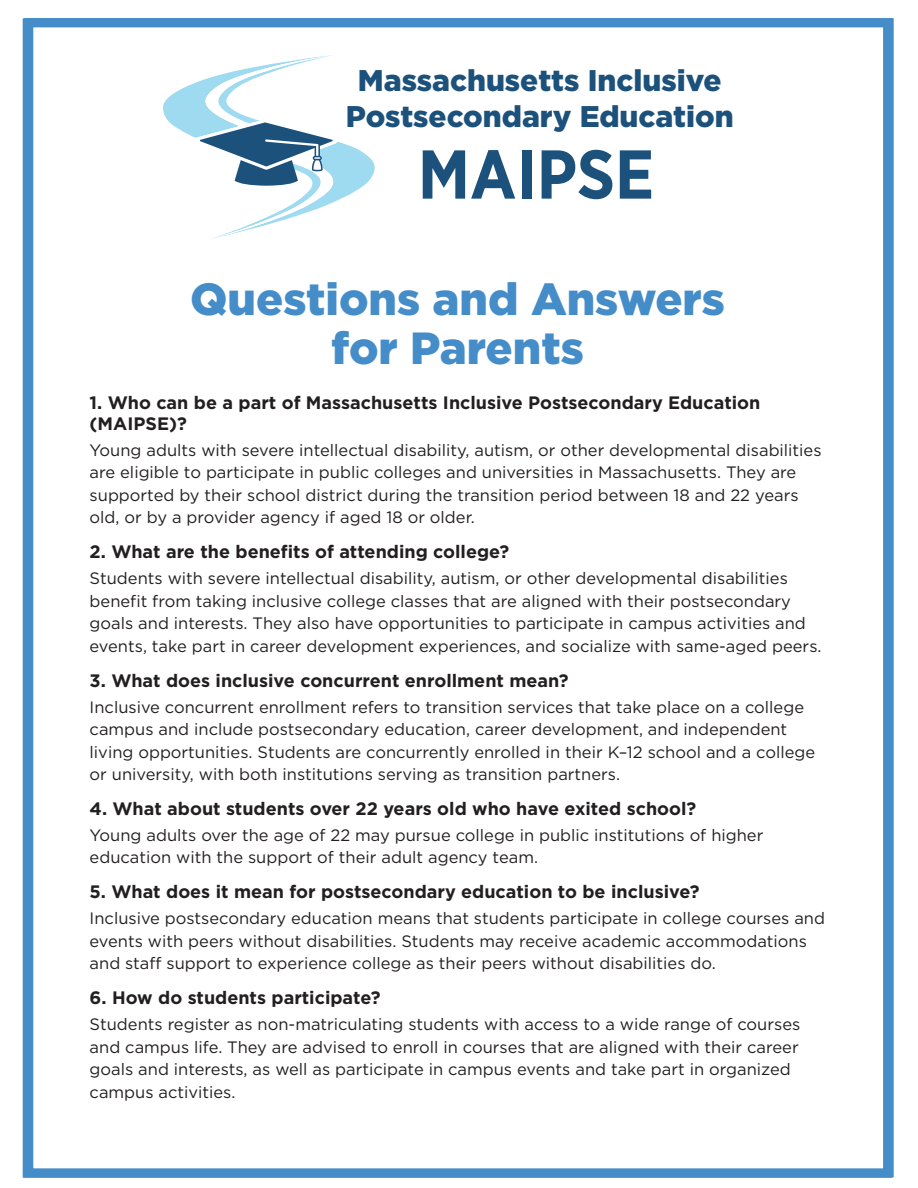
<style>
.page{position:relative;width:918px;height:1188px;background:#fff}
.page>*{position:absolute;margin:0;border:0;box-sizing:border-box;transform-origin:0 0}
.t1{font:700 69px "Gotham Narrow";color:#1c517c}
.t2{font:900 45px/49.5px "Gotham";color:#458dc9;text-align:center}
.t3{font:900 29.85px/35.8px "Gotham";color:#1c517c;text-align:center}
.t4{font:700 18px/21.6px "Gotham";color:#231f20}
.t5{font:16.5px/22.5px "Gotham";color:#231f20}
</style>
<div class="page">
<div style="left:23px;top:18px;width:869px;height:1160px;border:9px solid #458dc9"></div>
<svg style="left:163px;top:55px;width:212px;height:184px"></svg>
<h3 class="t3" style="left:346px;top:62px;width:389px">Massachusetts Inclusive<br>Postsecondary Education</h3>
<h1 class="t1" style="left:418px;top:130px;width:238px">MAIPSE</h1>
<h2 class="t2" style="left:190px;top:273px;width:536px">Questions and Answers for Parents</h2>
<p class="t4" style="left:90px;top:391px;width:672px">1. Who can be a part of Massachusetts Inclusive Postsecondary Education (MAIPSE)?</p>
<p class="t5" style="left:90px;top:438px;width:733px">Young adults with severe intellectual disability, autism, or other developmental disabilities are eligible to participate in public colleges and universities in Massachusetts. They are supported by their school district during the transition period between 18 and 22 years old, or by a provider agency if aged 18 or older.</p>
<p class="t4" style="left:90px;top:541px;width:421px">2. What are the benefits of attending college?</p>
<p class="t5" style="left:90px;top:567px;width:733px">Students with severe intellectual disability, autism, or other developmental disabilities benefit from taking inclusive college classes that are aligned with their postsecondary goals and interests. They also have opportunities to participate in campus activities and events, take part in career development experiences, and socialize with same-aged peers.</p>
<p class="t4" style="left:90px;top:670px;width:481px">3. What does inclusive concurrent enrollment mean?</p>
<p class="t5" style="left:90px;top:695px;width:727px">Inclusive concurrent enrollment refers to transition services that take place on a college campus and include postsecondary education, career development, and independent living opportunities. Students are concurrently enrolled in their K–12 school and a college or university, with both institutions serving as transition partners.</p>
<p class="t4" style="left:90px;top:798px;width:608px">4. What about students over 22 years old who have exited school?</p>
<p class="t5" style="left:90px;top:823px;width:675px">Young adults over the age of 22 may pursue college in public institutions of higher education with the support of their adult agency team.</p>
<p class="t4" style="left:90px;top:881px;width:611px">5. What does it mean for postsecondary education to be inclusive?</p>
<p class="t5" style="left:90px;top:907px;width:737px">Inclusive postsecondary education means that students participate in college courses and events with peers without disabilities. Students may receive academic accommodations and staff support to experience college as their peers without disabilities do.</p>
<p class="t4" style="left:90px;top:987px;width:292px">6. How do students participate?</p>
<p class="t5" style="left:90px;top:1013px;width:712px">Students register as non-matriculating students with access to a wide range of courses and campus life. They are advised to enroll in courses that are aligned with their career goals and interests, as well as participate in campus events and take part in organized campus activities.</p>
</div>
